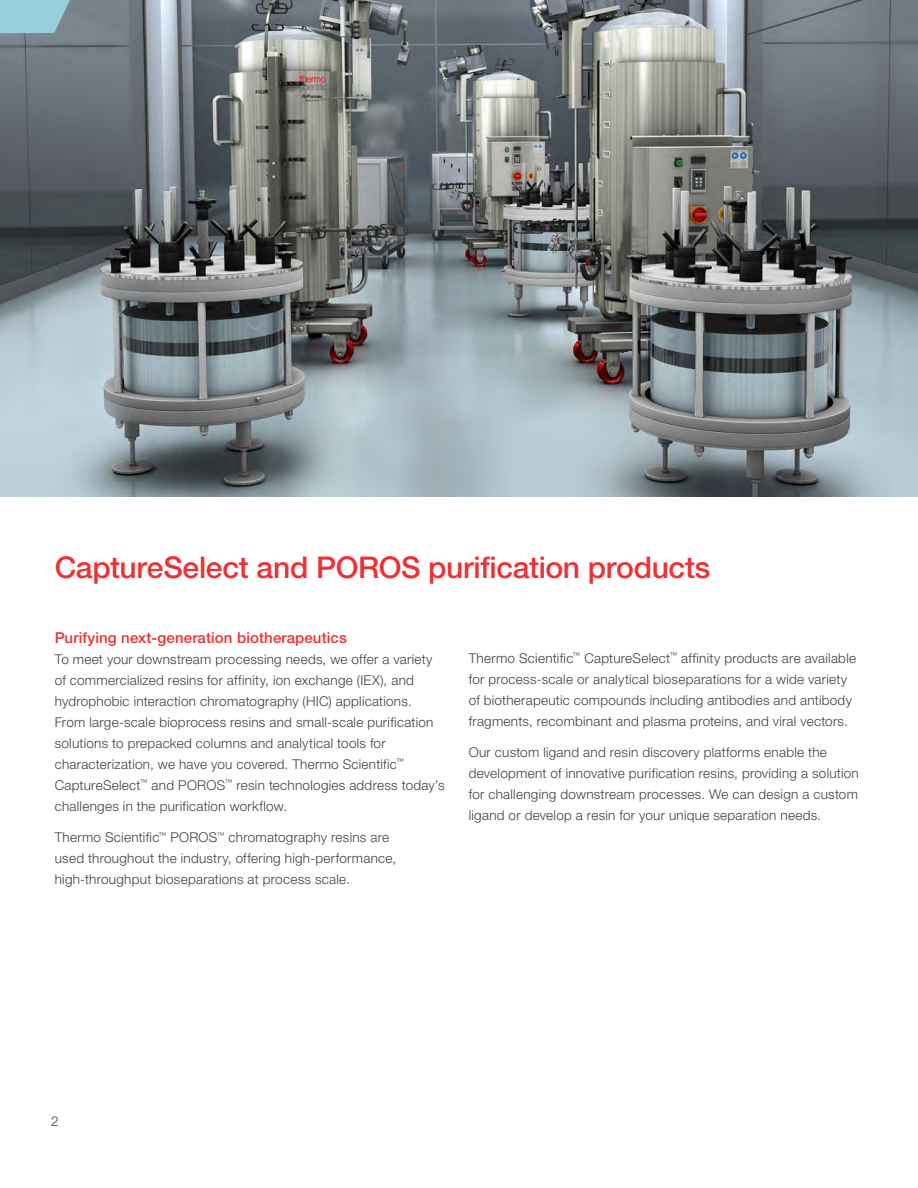
<style>
.page{position:relative;width:918px;height:1188px;background:#fff}
.page>*{position:absolute;margin:0;border:0;box-sizing:border-box;transform-origin:0 0}
.t1{font:500 30px "Helvetica Neue LTW1 G";letter-spacing:-.01em;color:#ee3134}
.t2{font:500 15px "Helvetica Neue LTW1 G";letter-spacing:.01em;color:#ee3134}
.t3{font:300 13.5px/21px "Helvetica Neue LTW1 G";letter-spacing:.02em;color:#414042}
</style>
<div class="page">
<img style="left:0;top:0;width:918px;height:496px">
<svg style="left:0;top:0;width:76px;height:33px;background:#92c2cc"></svg>
<h1 class="t1" style="left:55px;top:550px;width:657px">CaptureSelect and POROS purification products</h1>
<p class="t2" style="left:55px;top:628px;width:294px">Purifying next-generation biotherapeutics</p>
<p class="t3" style="left:55px;top:648px;width:391px">To meet your downstream processing needs, we offer a variety of commercialized resins for affinity, ion exchange (IEX), and hydrophobic interaction chromatography (HIC) applications.<br>From large-scale bioprocess resins and small-scale purification solutions to prepacked columns and analytical tools for characterization, we have you covered. Thermo Scientific<sup>™ </sup>CaptureSelect<sup>™</sup> and POROS<sup>™</sup> resin technologies address today’s challenges in the purification workflow.</p>
<p class="t3" style="left:55px;top:827px;width:343px">Thermo Scientific<sup>™</sup> POROS<sup>™</sup> chromatography resins are used throughout the industry, offering high-performance, high-throughput bioseparations at process scale.</p>
<p class="t3" style="left:469px;top:647px;width:389px">Thermo Scientific<sup>™</sup> CaptureSelect<sup>™</sup> affinity products are available for process-scale or analytical bioseparations for a wide variety of biotherapeutic compounds including antibodies and antibody fragments, recombinant and plasma proteins, and viral vectors.</p>
<p class="t3" style="left:469px;top:742px;width:392px">Our custom ligand and resin discovery platforms enable the development of innovative purification resins, providing a solution for challenging downstream processes. We can design a custom ligand or develop a resin for your unique separation needs.</p>
<p class="t3" style="left:51px;top:1110px;width:9px">2</p>
</div>
